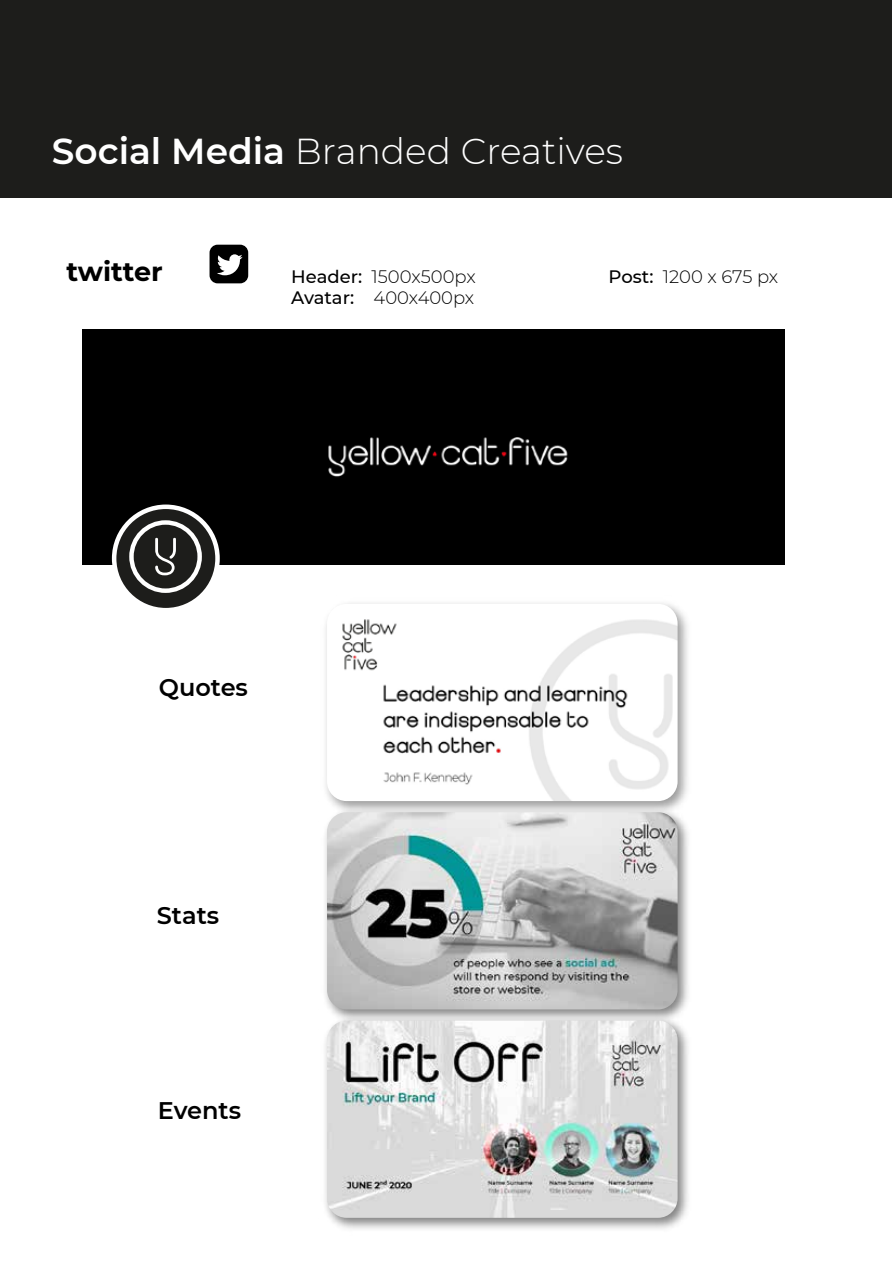
<style>
.page{position:relative;width:893px;height:1263px;background:#fff}
.page>*{position:absolute;margin:0;border:0;box-sizing:border-box;transform-origin:0 0}
.t1{font:300 36px "Montserrat";color:#fff}
.t2{font:700 27px "Montserrat";letter-spacing:-.005em;color:#000}
.t3{font:600 24px "Montserrat";color:#000}
.t4{font:300 18px/21.6px "Montserrat";color:#000}
.s1{font-weight:600}
.s2{font-weight:500}
</style>
<div class="page">
<div style="left:83px;top:329px;width:701px;height:235px;background:#000"></div>
<div style="left:0;top:0;width:891px;height:198px;background:#1d1d1b"></div>
<svg style="left:114px;top:507px;width:104px;height:103px;background:#434341"></svg>
<div style="left:112px;top:504px;width:108px;height:108px;border:4px solid #fff;border-radius:50%"></div>
<svg style="left:210px;top:245px;width:38px;height:38px"></svg>
<img style="left:325px;top:603px;width:363px;height:200px">
<img style="left:327px;top:604px;width:351px;height:197px">
<img style="left:325px;top:803px;width:363px;height:209px">
<img style="left:327px;top:812px;width:351px;height:197px">
<img style="left:325px;top:1012px;width:363px;height:217px">
<img style="left:327px;top:1020px;width:351px;height:198px">
<svg style="left:129px;top:520px;width:73px;height:73px"></svg>
<h1 class="t1" style="left:52px;top:126px;width:573px"><span class="s1">Social Media</span> Branded Creatives</h1>
<h2 class="t2" style="left:66px;top:252px;width:98px">twitter</h2>
<p class="t4" style="left:291px;top:265px;width:186px"><span class="s2">Header:</span> 1500x500px<br><span class="s2">Avatar:</span> 400x400px</p>
<p class="t4" style="left:609px;top:265px;width:171px"><span class="s2">Post:</span> 1200 x 675 px</p>
<h3 class="t3" style="left:159px;top:670px;width:91px">Quotes</h3>
<h3 class="t3" style="left:157px;top:898px;width:64px">Stats</h3>
<h3 class="t3" style="left:158px;top:1093px;width:85px">Events</h3>
</div>
